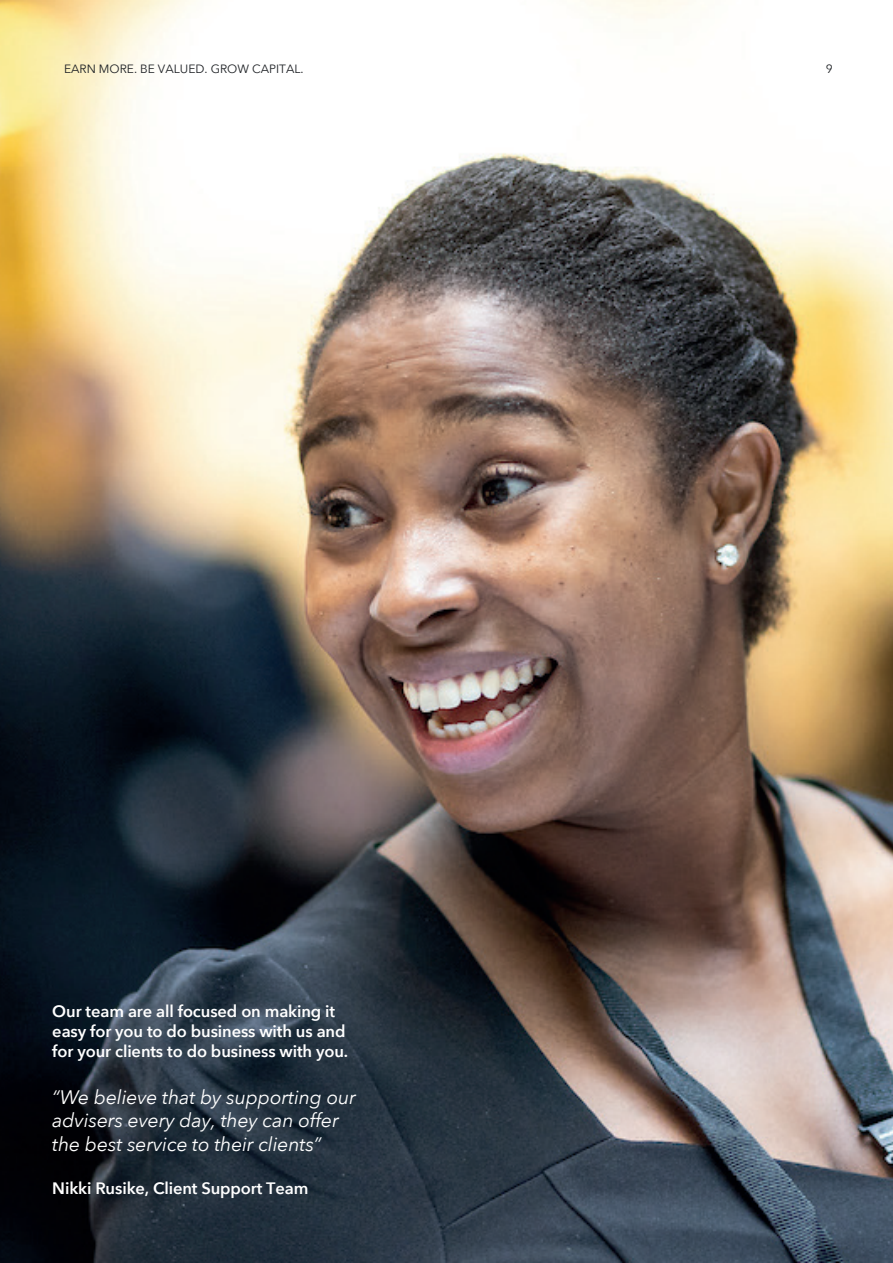
<style>
.page{position:relative;width:893px;height:1263px;background:#fff}
.page>*{position:absolute;margin:0;border:0;box-sizing:border-box;transform-origin:0 0}
.t1{font:italic 19.5px/23.4px "Avenir Next";letter-spacing:-.005em;color:#fff}
.t2{font:600 16.5px/19.8px "Avenir Next";letter-spacing:-.005em;color:#fff}
.t3{font:12px "Avenir Next";color:#1d2024}
</style>
<div class="page">
<img style="left:0;top:0;width:893px;height:1263px">
<p class="t3" style="left:64px;top:59px;width:241px">EARN MORE. BE VALUED. GROW CAPITAL.</p>
<p class="t3" style="left:826px;top:59px;width:8px">9</p>
<p class="t2" style="left:52px;top:1001px;width:297px">Our team are all focused on making it easy for you to do business with us and for your clients to do business with you.</p>
<p class="t1" style="left:52px;top:1084px;width:305px">“We believe that by supporting our advisers every day, they can offer the best service to their clients”</p>
<p class="t2" style="left:52px;top:1178px;width:258px">Nikki Rusike, Client Support Team</p>
</div>
